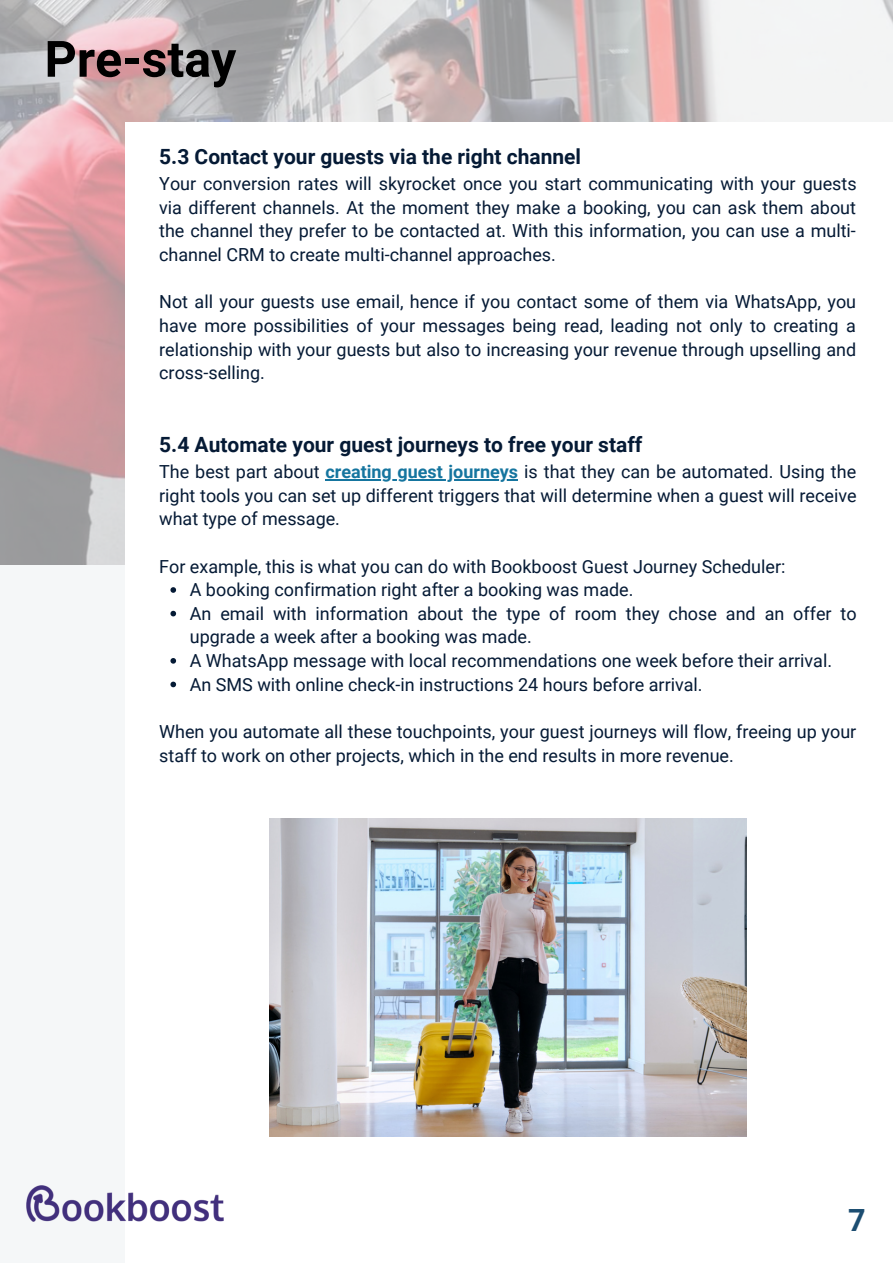
<style>
.page{position:relative;width:893px;height:1264px;background:#fff}
.page>*{position:absolute;margin:0;border:0;box-sizing:border-box;transform-origin:0 0}
.t1{font:700 50.1px "Roboto";color:#000}
.t2{font:700 30.6px "Roboto";color:#1c4d71}
.t3{font:700 21px "Roboto";color:#051a35}
.t4{font:18px/23.5px "Roboto";color:#051a35;text-align:justify}
.s1{font-weight:700;color:#15759f}
</style>
<div class="page">
<div style="left:0;top:0;width:892px;height:1262px;background:#f5f7f8"></div>
<img style="left:0;top:0;width:892px;height:565px">
<div style="left:125px;top:123px;width:767px;height:1139px;background:#fff"></div>
<svg style="left:170px;top:587px;width:6px;height:6px"></svg>
<svg style="left:170px;top:611px;width:6px;height:5px"></svg>
<svg style="left:170px;top:658px;width:6px;height:5px"></svg>
<svg style="left:170px;top:681px;width:6px;height:6px"></svg>
<hr style="left:325px;top:479px;width:193px;height:1px;background:#15759f">
<img style="left:26px;top:1185px;width:197px;height:36px">
<img style="left:269px;top:818px;width:477px;height:318px">
<p class="t1" style="left:44px;top:30px;width:193px">Pre-stay</p>
<p class="t3" style="left:159px;top:145px;width:423px">5.3 Contact your guests via the right channel</p>
<p class="t4" style="left:159px;top:172px;width:698px">Your conversion rates will skyrocket once you start communicating with your guests via different channels. At the moment they make a booking, you can ask them about the channel they prefer to be contacted at. With this information, you can use a multi&shy;channel CRM to create multi-channel approaches.</p>
<p class="t4" style="left:159px;top:290px;width:698px">Not all your guests use email, hence if you contact some of them via WhatsApp, you have more possibilities of your messages being read, leading not only to creating a relationship with your guests but also to increasing your revenue through upselling and cross-selling.</p>
<p class="t3" style="left:159px;top:433px;width:484px">5.4 Automate your guest journeys to free your staff</p>
<p class="t4" style="left:159px;top:460px;width:699px">The best part about <span class="s1">creating guest journeys</span> is that they can be automated. Using the right tools you can set up different triggers that will determine when a guest will receive what type of message.</p>
<p class="t4" style="left:159px;top:554px;width:627px">For example, this is what you can do with Bookboost Guest Journey Scheduler:</p>
<p class="t4" style="left:190px;top:578px;width:445px">A booking confirmation right after a booking was made.</p>
<p class="t4" style="left:190px;top:602px;width:668px">An email with information about the type of room they chose and an offer to upgrade a week after a booking was made.</p>
<p class="t4" style="left:190px;top:649px;width:643px">A WhatsApp message with local recommendations one week before their arrival.</p>
<p class="t4" style="left:190px;top:672px;width:514px">An SMS with online check-in instructions 24 hours before arrival.</p>
<p class="t4" style="left:159px;top:720px;width:698px">When you automate all these touchpoints, your guest journeys will flow, freeing up your staff to work on other projects, which in the end results in more revenue.</p>
<p class="t2" style="left:848px;top:1202px;width:19px">7</p>
</div>
